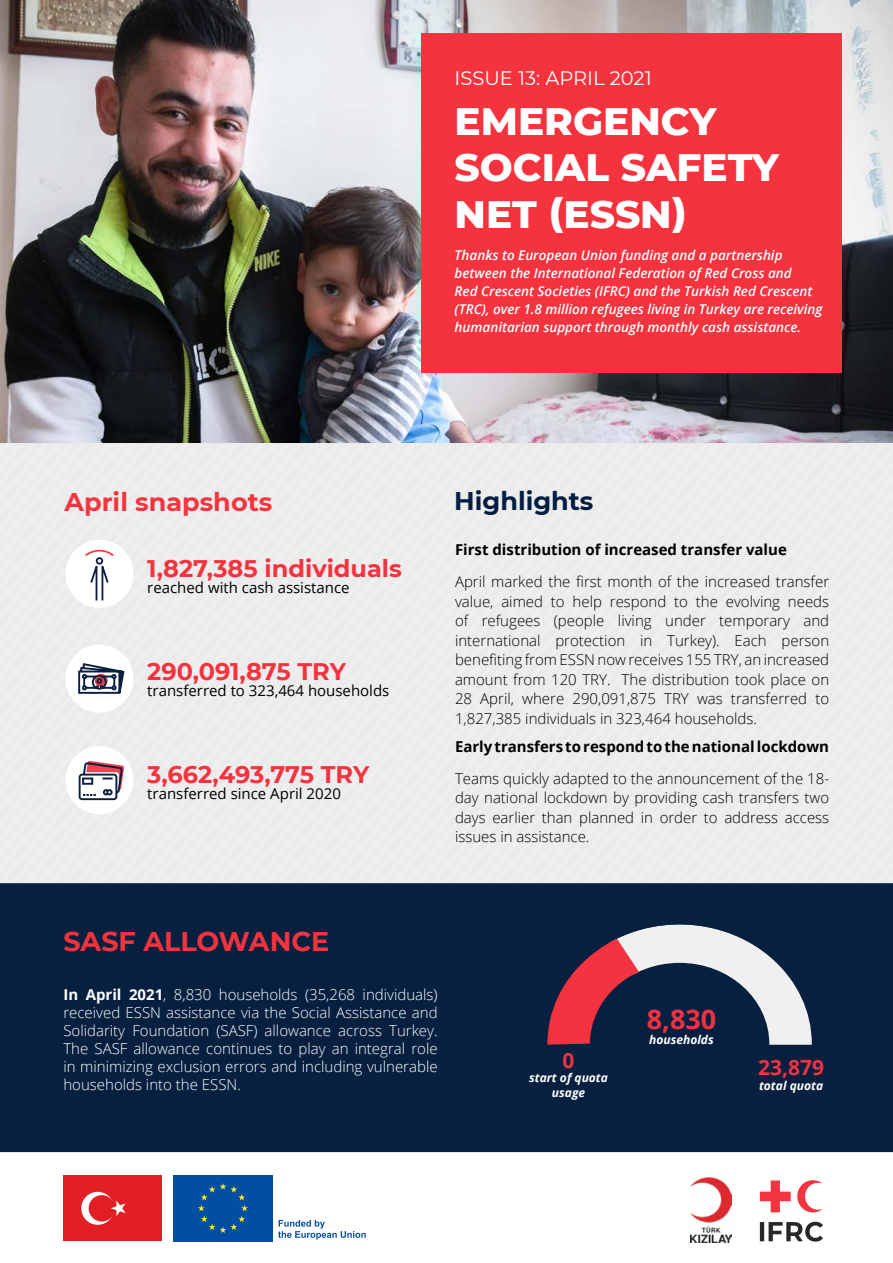
<style>
.page{position:relative;width:893px;height:1263px;background:#fff}
.page>*{position:absolute;margin:0;border:0;box-sizing:border-box;transform-origin:0 0}
.t1{font:800 39px/46.5px "Montserrat";color:#fff}
.t2{font:700 27px "Montserrat";color:#f5333f}
.t3{font:700 27px "Open Sans";color:#ef3340}
.t4{font:700 25.5px "Montserrat";color:#f33540}
.t5{font:700 25.5px "Montserrat";color:#001e42}
.t6{font:700 24px "Montserrat";color:#f5333f}
.t7{font:700 21px "Open Sans";color:#ef3340}
.t8{font:19.5px "Montserrat";color:#fff}
.t9{font:300 15px/19.5px "Open Sans";color:#000;text-align:right}
.t10{font:300 15px/18px "Open Sans";color:#fff;text-align:right}
.t11{font:700 15px "Open Sans";color:#000}
.t12{font:15px "Open Sans";color:#000}
.t13{font:700 15px "Open Sans";color:#fff}
.t14{font:italic 600 13.5px/18px "Open Sans";color:#fff}
.t15{font:italic 700 12px/14.4px "Open Sans";color:#fff;text-align:center}
.s1{font-weight:300}
</style>
<div class="page">
<img style="left:0;top:0;width:893px;height:440px">
<div style="left:126px;top:440px;width:374px;height:443px;background:#ebebec"></div>
<div style="left:500px;top:440px;width:47px;height:443px;background:#ebebec"></div>
<div style="left:0;top:883px;width:893px;height:269px;background:#072040"></div>
<div style="left:65px;top:540px;width:68px;height:68px;background:#fff;border-radius:50%"></div>
<div style="left:65px;top:644px;width:68px;height:69px;background:#fff;border-radius:50%"></div>
<div style="left:65px;top:746px;width:68px;height:68px;background:#fff;border-radius:50%"></div>
<svg style="left:0;top:440px;width:126px;height:479px"></svg>
<div style="left:421px;top:33px;width:421px;height:340px;background:#f5333f"></div>
<svg style="left:547px;top:440px;width:346px;height:605px"></svg>
<div style="left:63px;top:1175px;width:99px;height:66px;background:#e21f26"></div>
<svg style="left:81px;top:1192px;width:33px;height:33px"></svg>
<div style="left:89px;top:1195px;width:26px;height:26px;background:#e21f26;border-radius:50%"></div>
<svg style="left:111px;top:1200px;width:15px;height:16px"></svg>
<svg style="left:173px;top:1241px;width:100px;height:1px"></svg>
<div style="left:173px;top:1175px;width:100px;height:66px;background:#034ea2"></div>
<svg style="left:198px;top:1183px;width:50px;height:50px"></svg>
<svg style="left:278px;top:1220px;width:88px;height:19px"></svg>
<svg style="left:760px;top:1180px;width:31px;height:32px"></svg>
<svg style="left:797px;top:1180px;width:26px;height:32px"></svg>
<svg style="left:760px;top:1222px;width:63px;height:19px"></svg>
<img style="left:690px;top:1178px;width:41px;height:64px">
<h3 class="t8" style="left:455px;top:64px;width:199px">ISSUE 13: APRIL 2021</h3>
<h1 class="t1" style="left:455px;top:95px;width:326px">EMERGENCY<br>SOCIAL SAFETY<br>NET (ESSN(</h1>
<p class="t14" style="left:455px;top:246px;width:369px">Thanks to European Union funding and a partnership between the International Federation of Red Cross and<br>Red Crescent Societies (IFRC) and the Turkish Red Crescent (TRC ,) over 1.8 million refugees living in Turkey are receiving humanitarian support through monthly cash assistance.</p>
<h3 class="t4" style="left:65px;top:483px;width:209px">April snapshots</h3>
<h3 class="t6" style="left:147px;top:551px;width:256px">1,827,385 individuals</h3>
<p class="t12" style="left:147px;top:578px;width:204px">reached with cash assistance</p>
<h3 class="t6" style="left:147px;top:654px;width:200px">290,091,875 TRY</h3>
<p class="t12" style="left:147px;top:681px;width:244px">transferred to 323,464 households</p>
<h3 class="t6" style="left:147px;top:757px;width:223px">3,662,493,775 TRY</h3>
<p class="t12" style="left:147px;top:783px;width:195px">transferred since April 2020</p>
<h3 class="t5" style="left:454px;top:482px;width:141px">Highlights</h3>
<p class="t11" style="left:455px;top:539px;width:333px">First distribution of increased transfer value</p>
<p class="t9" style="left:455px;top:572px;width:376px">April marked the first month of the increased transfer needs</p>
<p class="t9" style="left:455px;top:591px;width:40px">value,</p>
<p class="t9" style="left:501px;top:591px;width:43px">aimed</p>
<p class="t9" style="left:573px;top:591px;width:31px">help</p>
<p class="t9" style="left:610px;top:591px;width:58px">respond</p>
<p class="t9" style="left:696px;top:591px;width:24px">the</p>
<p class="t9" style="left:726px;top:591px;width:56px">evolving</p>
<p class="t9" style="left:551px;top:591px;width:15px">to</p>
<p class="t9" style="left:674px;top:591px;width:15px">to</p>
<p class="t9" style="left:455px;top:611px;width:15px">of</p>
<p class="t9" style="left:482px;top:611px;width:60px">refugees</p>
<p class="t9" style="left:554px;top:611px;width:52px">(people</p>
<p class="t9" style="left:618px;top:611px;width:35px">living</p>
<p class="t9" style="left:665px;top:611px;width:42px">under</p>
<p class="t9" style="left:719px;top:611px;width:72px">temporary</p>
<p class="t9" style="left:803px;top:611px;width:27px">and</p>
<p class="t9" style="left:455px;top:630px;width:87px">international</p>
<p class="t9" style="left:455px;top:650px;width:376px">benefiting from ESSN now receives 155 TRY, an increased</p>
<p class="t9" style="left:622px;top:669px;width:209px">The distribution took place on</p>
<p class="t9" style="left:667px;top:630px;width:54px">Turkey .)</p>
<p class="t9" style="left:735px;top:630px;width:34px">Each</p>
<p class="t9" style="left:555px;top:630px;width:71px">protection</p>
<p class="t9" style="left:640px;top:630px;width:14px">in</p>
<p class="t9" style="left:782px;top:630px;width:49px">person</p>
<p class="t9" style="left:455px;top:669px;width:157px">amount from 120 TRY.</p>
<p class="t9" style="left:731px;top:689px;width:78px">transferred</p>
<p class="t9" style="left:480px;top:689px;width:35px">April,</p>
<p class="t9" style="left:522px;top:689px;width:43px">where</p>
<p class="t9" style="left:455px;top:689px;width:304px;text-align:left">28<br>1,827,385 individuals in 323,464 households.</p>
<p class="t11" style="left:455px;top:736px;width:376px">Earlytransferstorespondtothenationallockdown</p>
<p class="t9" style="left:455px;top:768px;width:376px;text-align:justify">Teams quickly adapted to the announcement of the 18- day national lockdown by providing cash transfers two days earlier than planned in order to address access issues in assistance.</p>
<p class="t9" style="left:572px;top:689px;width:85px">290,091,875</p>
<p class="t9" style="left:664px;top:689px;width:26px">TRY</p>
<p class="t9" style="left:815px;top:689px;width:15px">to</p>
<p class="t9" style="left:697px;top:689px;width:27px">was</p>
<h2 class="t2" style="left:63px;top:922px;width:267px">SASF ALLOWANCE</h2>
<p class="t10" style="left:219px;top:985px;width:80px">households</p>
<p class="t10" style="left:363px;top:985px;width:77px">individuals(</p>
<p class="t13" style="left:86px;top:984px;width:37px">April</p>
<p class="t10" style="left:174px;top:985px;width:39px">8,830</p>
<p class="t10" style="left:305px;top:985px;width:52px">(35,268</p>
<p class="t13" style="left:129px;top:984px;width:39px">2021<span class="s1">,</span></p>
<p class="t13" style="left:63px;top:984px;width:16px">In</p>
<p class="t10" style="left:63px;top:1003px;width:376px">received ESSN assistance via the Social Assistance and<br>Turkey.</p>
<p class="t10" style="left:63px;top:1021px;width:376px;text-align:left">Solidarity<br>The SASF allowance continues to play an integral role in minimizing exclusion errors and including vulnerable households into the ESSN.</p>
<p class="t10" style="left:132px;top:1021px;width:78px">Foundation</p>
<p class="t10" style="left:265px;top:1021px;width:68px">allowance</p>
<p class="t10" style="left:216px;top:1021px;width:43px">(SASF)</p>
<p class="t10" style="left:338px;top:1021px;width:45px">across</p>
<h3 class="t7" style="left:563px;top:1045px;width:13px">0</h3>
<p class="t15" style="left:529px;top:1070px;width:80px">start of quota usage</p>
<h2 class="t3" style="left:647px;top:1000px;width:71px">8,830</h2>
<p class="t15" style="left:649px;top:1032px;width:66px">households</p>
<h3 class="t7" style="left:758px;top:1053px;width:68px">23,879</h3>
<p class="t15" style="left:759px;top:1078px;width:66px">total quota</p>
</div>
